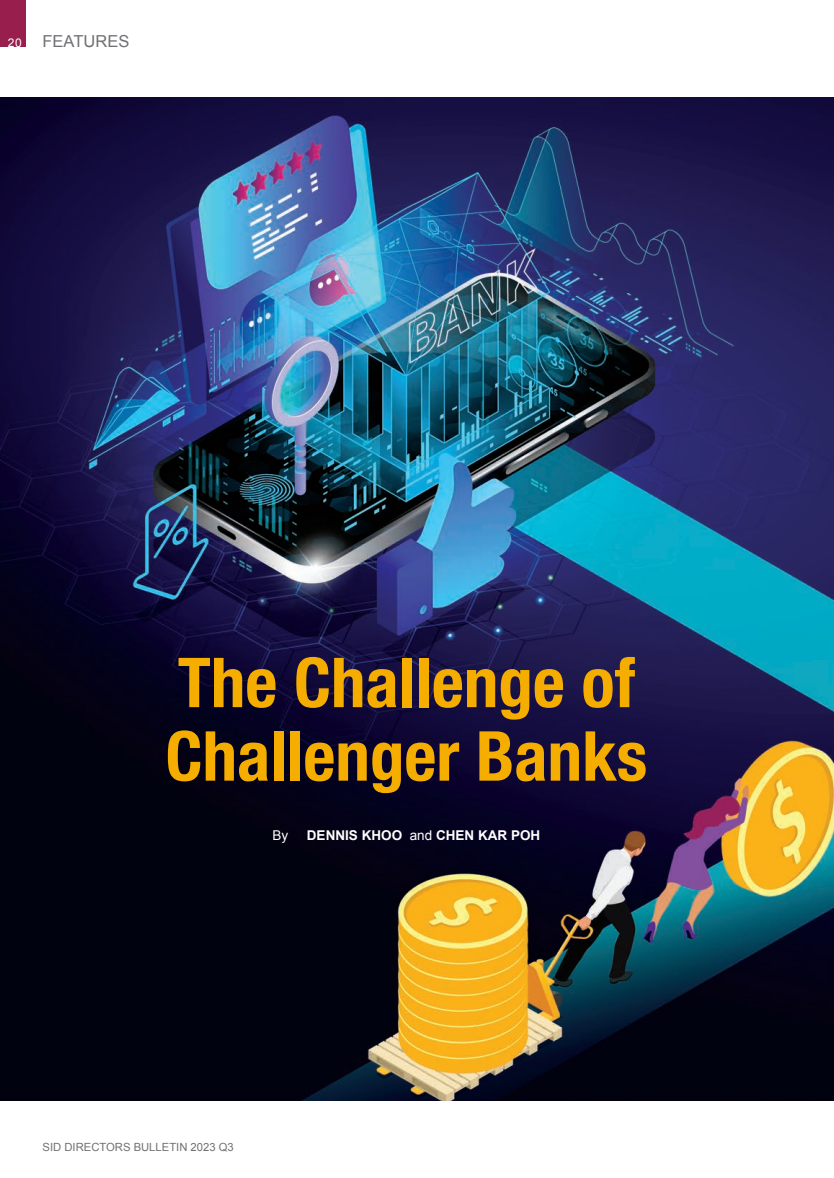
<style>
.page{position:relative;width:834px;height:1178px;background:#fff}
.page>*{position:absolute;margin:0;border:0;box-sizing:border-box;transform-origin:0 0}
.t1{font:700 condensed 69px "Helvetica Neue";color:#f5ad00}
.t2{font:16.5px "Arial";color:#717074}
.t3{font:700 13.5px "Arial";color:#fff}
.t4{font:13.5px "Arial";color:#fff}
.t5{font:12px "Arial";color:#fff}
.t6{font:11.25px "Arial";color:#717074}
.s1{font-weight:400}
</style>
<div class="page">
<div style="left:0;top:0;width:26px;height:47px;background:#981f4d"></div>
<img style="left:0;top:98px;width:833px;height:1003px">
<p class="t5" style="left:8px;top:35px;width:15px">20</p>
<p class="t2" style="left:43px;top:30px;width:88px">FEATURES</p>
<p class="t1" style="left:178px;top:625px;width:458px">The Challenge of</p>
<p class="t1" style="left:165px;top:699px;width:483px">Challenger Banks</p>
<p class="t4" style="left:272px;top:826px;width:17px">By</p>
<p class="t3" style="left:307px;top:826px;width:235px">DENNIS KHOO <span class="s1">and</span> CHEN KAR POH</p>
<p class="t6" style="left:43px;top:1139px;width:193px">SID DIRECTORS BULLETIN 2023 Q3</p>
</div>
